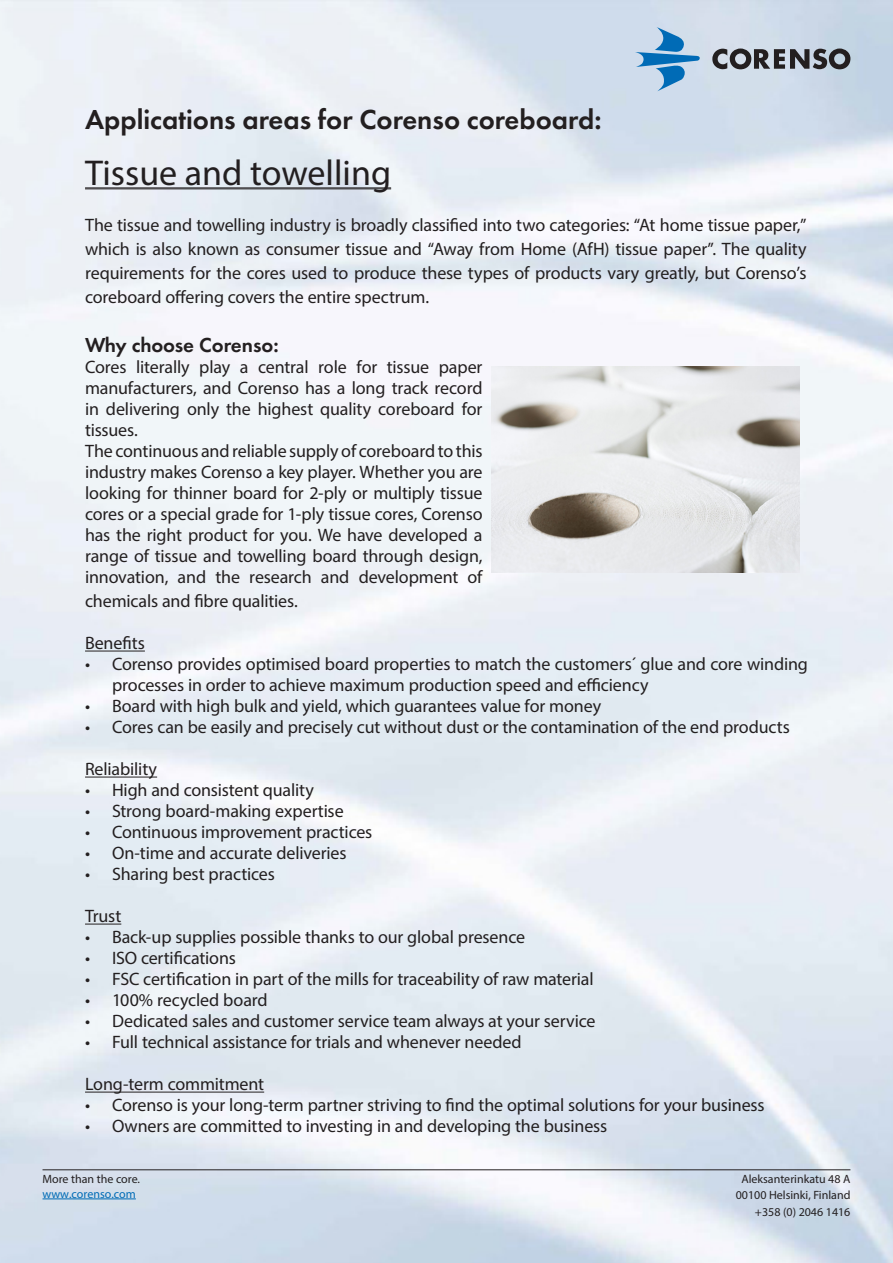
<style>
.page{position:relative;width:893px;height:1263px;background:#fff}
.page>*{position:absolute;margin:0;border:0;box-sizing:border-box;transform-origin:0 0}
.t1{font:36px "Myriad Pro";color:#231f20}
.t2{font:600 28.5px "Futura PT";color:#231f20}
.t3{font:600 21px "Futura PT";color:#231f20}
.t4{font:18px/21px "Myriad Pro";letter-spacing:-.01em;color:#231f20;text-align:justify}
.t5{font:12px "Myriad Pro";color:#231f20}
.t6{font:12px "Myriad Pro";color:#006bb6}
</style>
<div class="page">
<img style="left:0;top:0;width:893px;height:1263px">
<hr style="left:85px;top:188px;width:306px;height:1px;background:#231f20">
<hr style="left:85px;top:189px;width:306px;height:1px;background:#231f20">
<hr style="left:43px;top:1169px;width:807px;height:1px;background:#231f20">
<svg style="left:712px;top:49px;width:138px;height:20px;background:#6e7278"></svg>
<svg style="left:635px;top:27px;width:65px;height:64px;background:#8fb9da"></svg>
<hr style="left:85px;top:651px;width:60px;height:1px;background:#231f20">
<hr style="left:85px;top:777px;width:72px;height:1px;background:#231f20">
<hr style="left:85px;top:924px;width:36px;height:1px;background:#231f20">
<hr style="left:85px;top:1092px;width:179px;height:1px;background:#231f20">
<hr style="left:43px;top:1198px;width:93px;height:1px;background:#006bb6">
<img style="left:492px;top:366px;width:307px;height:206px">
<p class="t2" style="left:85px;top:102px;width:518px">Applications areas for Corenso coreboard:</p>
<p class="t1" style="left:85px;top:150px;width:308px">Tissue and towelling</p>
<p class="t4" style="left:85px;top:213px;width:723px;line-height:24px">The tissue and towelling industry is broadly classified into two categories: “At home tissue paper,” which is also known as consumer tissue and “Away from Home (AfH) tissue paper”. The quality requirements for the cores used to produce these types of products vary greatly, but Corenso’s coreboard offering covers the entire spectrum.</p>
<p class="t3" style="left:85px;top:332px;width:195px">Why choose Corenso:</p>
<p class="t4" style="left:85px;top:356px;width:399px">Cores literally play a central role for tissue paper manufacturers, and Corenso has a long track record in delivering only the highest quality coreboard for tissues.</p>
<p class="t4" style="left:85px;top:440px;width:399px">The continuous and reliable supply of coreboard to this industry makes Corenso a key player. Whether you are looking for thinner board for 2-ply or multiply tissue cores or a special grade for 1-ply tissue cores, Corenso has the right product for you. We have developed a range of tissue and towelling board through design, innovation, and the research and development of</p>
<p class="t4" style="left:85px;top:590px;width:214px">chemicals and fibre qualities.</p>
<p class="t4" style="left:85px;top:632px;width:61px">Benefits</p>
<p class="t4" style="left:112px;top:653px;width:697px;text-indent:-27px">• Corenso provides optimised board properties to match the customers´ glue and core winding processes in order to achieve maximum production speed and efficiency</p>
<p class="t4" style="left:85px;top:695px;width:518px">• Board with high bulk and yield, which guarantees value for money</p>
<p class="t4" style="left:85px;top:716px;width:706px">• Cores can be easily and precisely cut without dust or the contamination of the end products</p>
<p class="t4" style="left:85px;top:758px;width:74px">Reliability</p>
<p class="t4" style="left:85px;top:779px;width:230px">• High and consistent quality</p>
<p class="t4" style="left:85px;top:800px;width:260px">• Strong board-making expertise</p>
<p class="t4" style="left:85px;top:821px;width:289px">• Continuous improvement practices</p>
<p class="t4" style="left:85px;top:842px;width:263px">• On-time and accurate deliveries</p>
<p class="t4" style="left:85px;top:863px;width:191px">• Sharing best practices</p>
<p class="t4" style="left:85px;top:905px;width:38px">Trust</p>
<p class="t4" style="left:85px;top:926px;width:442px">• Back-up supplies possible thanks to our global presence</p>
<p class="t4" style="left:85px;top:947px;width:152px">• ISO certifications</p>
<p class="t4" style="left:85px;top:968px;width:510px">• FSC certification in part of the mills for traceability of raw material</p>
<p class="t4" style="left:85px;top:989px;width:184px">• 100% recycled board</p>
<p class="t4" style="left:85px;top:1010px;width:512px">• Dedicated sales and customer service team always at your service</p>
<p class="t4" style="left:85px;top:1031px;width:438px">• Full technical assistance for trials and whenever needed</p>
<p class="t4" style="left:85px;top:1073px;width:181px">Long-term commitment</p>
<p class="t4" style="left:85px;top:1094px;width:681px">• Corenso is your long-term partner striving to find the optimal solutions for your business</p>
<p class="t4" style="left:85px;top:1115px;width:524px">• Owners are committed to investing in and developing the business</p>
<p class="t5" style="left:43px;top:1171px;width:99px">More than the core.</p>
<p class="t6" style="left:43px;top:1186px;width:95px">www.corenso.com</p>
<p class="t5" style="left:741px;top:1171px;width:111px">Aleksanterinkatu 48 A</p>
<p class="t5" style="left:736px;top:1188px;width:116px">00100 Helsinki, Finland</p>
<p class="t5" style="left:755px;top:1204px;width:97px">+358 (0) 2046 1416</p>
</div>
